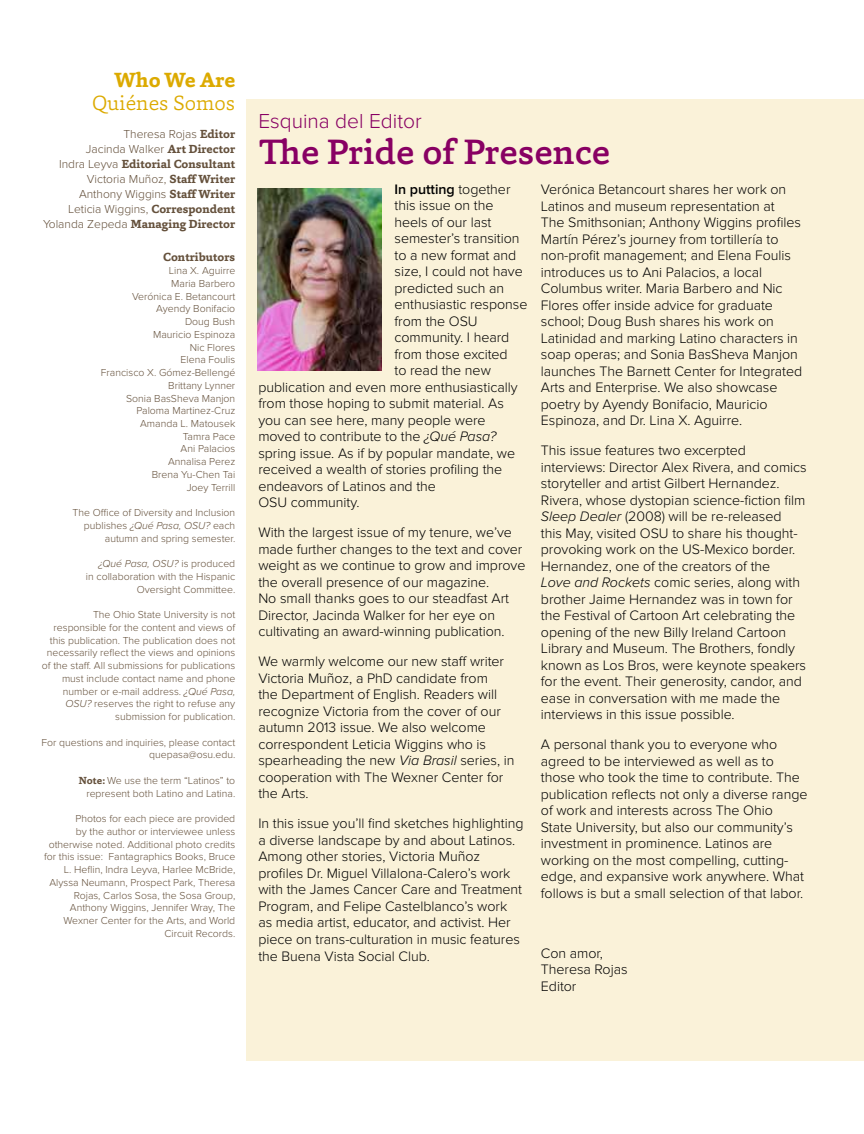
<style>
.page{position:relative;width:864px;height:1134px;background:#fff}
.page>*{position:absolute;margin:0;border:0;box-sizing:border-box;transform-origin:0 0}
.t1{font:500 36px "Capita";color:#880063}
.t2{font:300 21px "Proxima Nova";color:#880063}
.t3{font:300 21px "Capita";color:#dcaa00}
.t4{font:700 21px "Capita";letter-spacing:-.02em;color:#dcaa00}
.t5{font:300 14.25px/16.5px "Proxima Nova";letter-spacing:-.005em;color:#000}
.t6{font:600 14.25px "Proxima Nova";letter-spacing:-.005em;color:#000}
.t7{font:300 12px/15px "Proxima Nova";color:#65513c;text-align:right}
.t8{font:700 12px "Capita";color:#65513c}
.t9{font:300 10.5px/12.8px "Proxima Nova";color:#65513c;text-align:right}
.s1{font-family:"Capita";font-weight:700}
.s2{font-family:"Proxima Nova";font-weight:300}
.s3{font-style:italic}
.s4{font-weight:300}
</style>
<div class="page">
<div style="left:246px;top:99px;width:618px;height:962px;background:#faf2d9"></div>
<img style="left:258px;top:188px;width:124px;height:183px">
<h2 class="t4" style="left:114px;top:66px;width:123px">Who We Are</h2>
<h2 class="t3" style="left:92px;top:89px;width:145px">Quiénes Somos</h2>
<p class="t7" style="left:86px;top:127px;width:151px">Theresa Rojas <span class="s1">Editor<br></span>Jacinda Walker <span class="s1">Art Director</span></p>
<p class="t8" style="left:59px;top:156px;width:178px"><span class="s2">Indra Leyva</span> Editorial Consultant</p>
<p class="t7" style="left:68px;top:172px;width:169px">Victoria Muñoz, <span class="s1">Staff Writer<br></span>Anthony Wiggins <span class="s1">Staff Writer<br></span>Leticia Wiggins, <span class="s1">Correspondent</span></p>
<p class="t8" style="left:43px;top:216px;width:194px"><span class="s2">Yolanda Zepeda</span> Managing Director</p>
<p class="t8" style="left:163px;top:249px;width:74px">Contributors</p>
<p class="t9" style="left:101px;top:264px;width:136px">Lina X. Aguirre<br>Maria Barbero<br>Verónica E. Betancourt<br>Ayendy Bonifacio<br>Doug Bush<br>Mauricio Espinoza<br>Nic Flores<br>Elena Foulis<br>Francisco X. Gómez-Bellengé<br>Brittany Lynner<br>Sonia BasSheva Manjon<br>Paloma Martinez-Cruz<br>Amanda L. Matousek<br>Tamra Pace<br>Ani Palacios<br>Annalisa Perez<br>Brena Yu-Chen Tai<br>Joey Terrill</p>
<p class="t9" style="left:73px;top:506px;width:164px">The Office of Diversity and Inclusion publishes <span class="s3">¿Qué Pasa, OSU?</span> each autumn and spring semester.</p>
<p class="t9" style="left:86px;top:557px;width:151px"><span class="s3">¿Qué Pasa, OSU?</span> is produced<br>in collaboration with the Hispanic<br>Oversight Committee.</p>
<p class="t9" style="left:42px;top:608px;width:195px">The Ohio State University is not responsible for the content and views of this publication. The publication does not necessarily reflect the views and opinions of the staff. All submissions for publications must include contact name and phone number or e-mail address. <span class="s3">¿Qué Pasa, OSU?</span> reserves the right to refuse any submission for publication.</p>
<p class="t9" style="left:41px;top:736px;width:195px">For questions and inquiries, please contact quepasa@osu.edu.</p>
<p class="t9" style="left:79px;top:774px;width:158px"><span class="s1">Note:</span> We use the term “Latinos” to represent both Latino and Latina.</p>
<p class="t9" style="left:44px;top:812px;width:193px">Photos for each piece are provided<br>by the author or interviewee unless otherwise noted. Additional photo credits for this issue: Fantagraphics Books, Bruce L. Heflin, Indra Leyva, Harlee McBride, Alyssa Neumann, Prospect Park, Theresa Rojas, Carlos Sosa, the Sosa Group, Anthony Wiggins, Jennifer Wray, The Wexner Center for the Arts, and World Circuit Records.</p>
<h2 class="t2" style="left:258px;top:109px;width:165px">Esquina del Editor</h2>
<h1 class="t1" style="left:258px;top:128px;width:353px">The Pride of Presence</h1>
<p class="t6" style="left:395px;top:181px;width:118px">In putting <span class="s4">together</span></p>
<p class="t5" style="left:395px;top:198px;width:101px">this issue on the</p>
<p class="t5" style="left:395px;top:214px;width:99px">heels of our last</p>
<p class="t5" style="left:395px;top:231px;width:127px">semester’s transition</p>
<p class="t5" style="left:395px;top:247px;width:123px">to a new format and</p>
<p class="t5" style="left:395px;top:264px;width:130px">size, I could not have</p>
<p class="t5" style="left:395px;top:280px;width:111px">predicted such an</p>
<p class="t5" style="left:395px;top:297px;width:134px">enthusiastic response</p>
<p class="t5" style="left:395px;top:313px;width:85px">from the OSU</p>
<p class="t5" style="left:395px;top:330px;width:116px">community. I heard</p>
<p class="t5" style="left:395px;top:346px;width:115px">from those excited</p>
<p class="t5" style="left:395px;top:363px;width:98px">to read the new</p>
<p class="t5" style="left:258px;top:379px;width:261px">publication and even more enthusiastically</p>
<p class="t5" style="left:258px;top:396px;width:247px">from those hoping to submit material. As</p>
<p class="t5" style="left:258px;top:412px;width:229px">you can see here, many people were</p>
<p class="t5" style="left:258px;top:429px;width:240px">moved to contribute to the <span class="s3">¿Qué Pasa?</span></p>
<p class="t5" style="left:258px;top:445px;width:258px">spring issue. As if by popular mandate, we</p>
<p class="t5" style="left:258px;top:462px;width:245px">received a wealth of stories profiling the</p>
<p class="t5" style="left:258px;top:478px;width:179px">endeavors of Latinos and the</p>
<p class="t5" style="left:258px;top:495px;width:103px">OSU community.</p>
<p class="t5" style="left:258px;top:525px;width:269px">With the largest issue of my tenure, we’ve made further changes to the text and cover weight as we continue to grow and improve the overall presence of our magazine.<br>No small thanks goes to our steadfast Art Director, Jacinda Walker for her eye on cultivating an award-winning publication.</p>
<p class="t5" style="left:258px;top:654px;width:258px">We warmly welcome our new staff writer Victoria Muñoz, a PhD candidate from<br>the Department of English. Readers will recognize Victoria from the cover of our autumn 2013 issue. We also welcome correspondent Leticia Wiggins who is spearheading the new <span class="s3">Via Brasil</span> series, in cooperation with The Wexner Center for the Arts.</p>
<p class="t5" style="left:258px;top:816px;width:267px">In this issue you’ll find sketches highlighting a diverse landscape by and about Latinos.<br>Among other stories, Victoria Muñoz profiles Dr. Miguel Villalona-Calero’s work with the James Cancer Care and Treatment Program, and Felipe Castelblanco’s work as media artist, educator, and activist. Her piece on trans-culturation in music features the Buena Vista Social Club.</p>
<p class="t5" style="left:541px;top:181px;width:263px">Verónica Betancourt shares her work on Latinos and museum representation at<br>The Smithsonian; Anthony Wiggins profiles Martín Pérez’s journey from tortillería to non-profit management; and Elena Foulis introduces us to Ani Palacios, a local Columbus writer. Maria Barbero and Nic Flores offer inside advice for graduate school; Doug Bush shares his work on Latinidad and marking Latino characters in soap operas; and Sonia BasSheva Manjon launches The Barnett Center for Integrated Arts and Enterprise. We also showcase poetry by Ayendy Bonifacio, Mauricio Espinoza, and Dr. Lina X. Aguirre.</p>
<p class="t5" style="left:541px;top:442px;width:267px">This issue features two excerpted interviews: Director Alex Rivera, and comics storyteller and artist Gilbert Hernandez.<br>Rivera, whose dystopian science-fiction film <span class="s3">Sleep Dealer</span> (2008) will be re-released<br>this May, visited OSU to share his thought&shy;provoking work on the US-Mexico border.<br>Hernandez, one of the creators of the<br><span class="s3">Love and Rockets</span> comic series, along with brother Jaime Hernandez was in town for the Festival of Cartoon Art celebrating the opening of the new Billy Ireland Cartoon Library and Museum. The Brothers, fondly known as Los Bros, were keynote speakers for the event. Their generosity, candor, and ease in conversation with me made the interviews in this issue possible.</p>
<p class="t5" style="left:541px;top:736px;width:268px">A personal thank you to everyone who agreed to be interviewed as well as to those who took the time to contribute. The publication reflects not only a diverse range of work and interests across The Ohio State University, but also our community’s investment in prominence. Latinos are working on the most compelling, cutting&shy;edge, and expansive work anywhere. What follows is but a small selection of that labor.</p>
<p class="t5" style="left:541px;top:945px;width:88px">Con amor,<br>Theresa Rojas<br>Editor</p>
</div>
